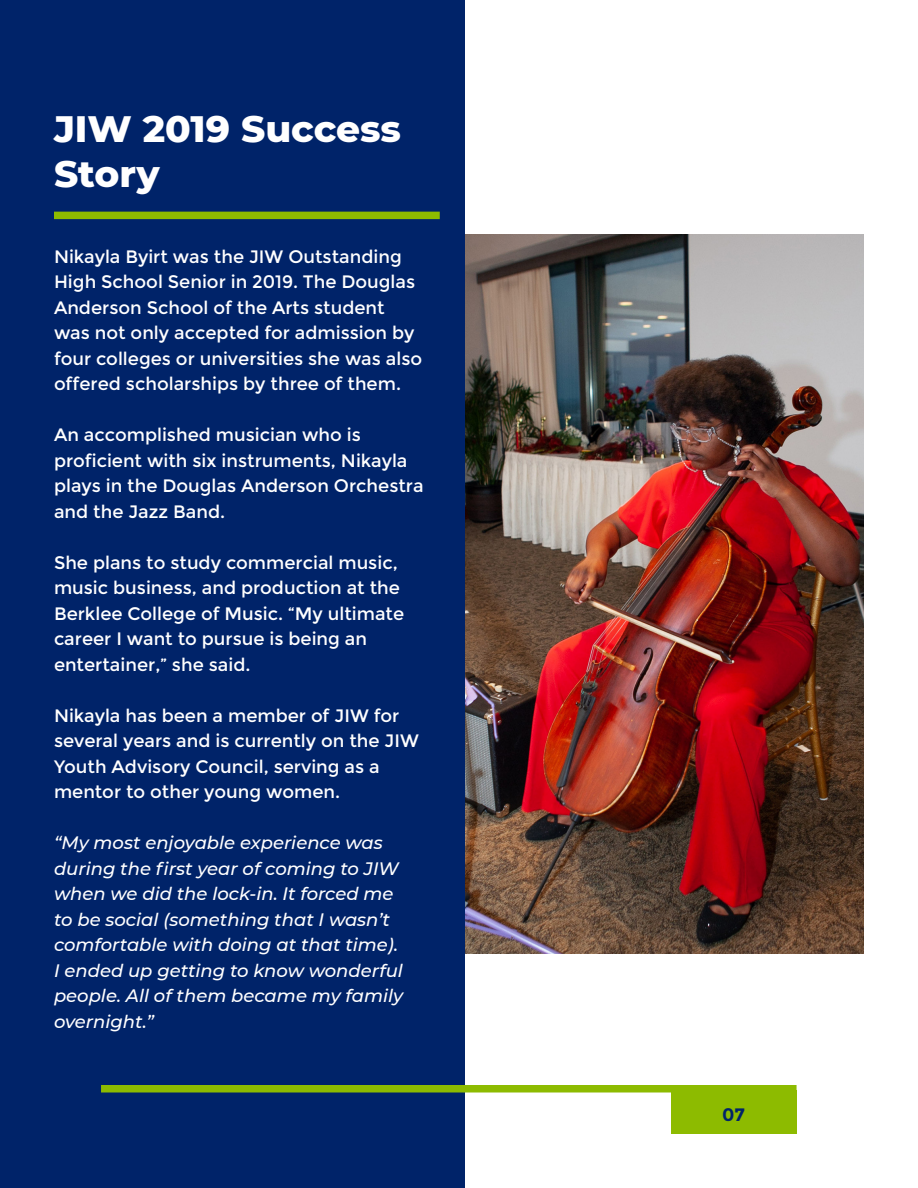
<style>
.page{position:relative;width:918px;height:1188px;background:#fff}
.page>*{position:absolute;margin:0;border:0;box-sizing:border-box;transform-origin:0 0}
.t1{font:800 37.5px/45px "Montserrat";color:#fff}
.t2{font:18px/25.5px "Montserrat";color:#fff}
.t3{font:italic 500 18px/25.5px "Montserrat";color:#fff}
.t4{font:700 18px "Montserrat";color:#002369}
</style>
<div class="page">
<img style="left:464px;top:234px;width:400px;height:720px">
<div style="left:0;top:0;width:464px;height:1188px;background:#002369"></div>
<div style="left:54px;top:212px;width:386px;height:7px;background:#8dbb00"></div>
<div style="left:101px;top:1085px;width:696px;height:8px;background:#8dbb00"></div>
<div style="left:671px;top:1090px;width:126px;height:44px;background:#8dbb00"></div>
<p class="t1" style="left:54px;top:104px;width:349px">JIW 2019 Success<br>Story</p>
<p class="t2" style="left:54px;top:244px;width:370px">Nikayla Byirt was the JIW Outstanding High School Senior in 2019. The Douglas Anderson School of the Arts student was not only accepted for admission by four colleges or universities she was also offered scholarships by three of them.</p>
<p class="t2" style="left:54px;top:422px;width:371px">An accomplished musician who is proficient with six instruments, Nikayla plays in the Douglas Anderson Orchestra and the Jazz Band.</p>
<p class="t2" style="left:54px;top:550px;width:352px">She plans to study commercial music, music business, and production at the Berklee College of Music. “My ultimate career I want to pursue is being an entertainer,” she said.</p>
<p class="t2" style="left:54px;top:703px;width:366px">Nikayla has been a member of JIW for several years and is currently on the JIW Youth Advisory Council, serving as a mentor to other young women.</p>
<p class="t3" style="left:54px;top:829px;width:351px">“My most enjoyable experience was during the first year of coming to JIW when we did the lock-in. It forced me to be social (something that I wasn’t comfortable with doing at that time).<br>I ended up getting to know wonderful people. All of them became my family overnight.”</p>
<p class="t4" style="left:722px;top:1104px;width:24px">07</p>
</div>
